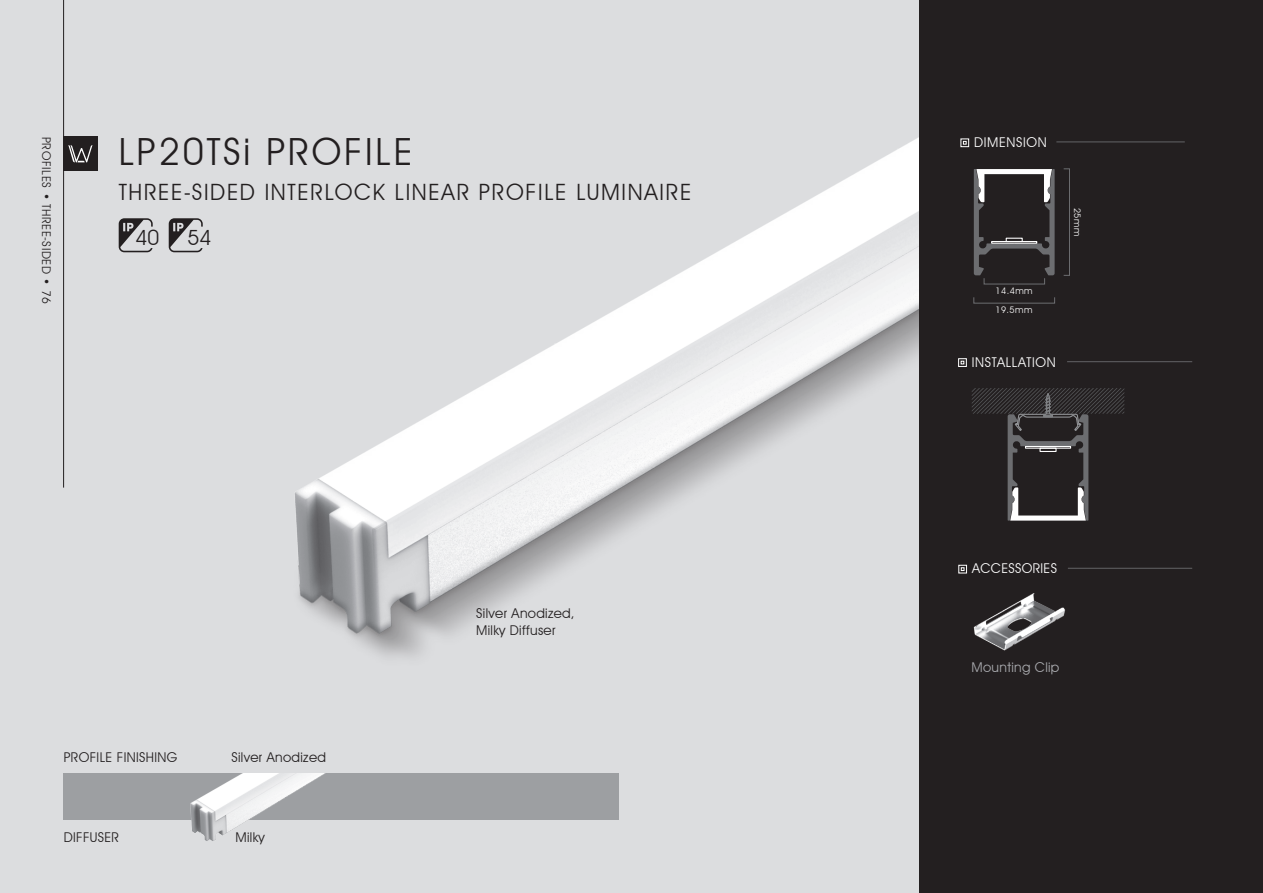
<style>
.page{position:relative;width:1263px;height:893px;background:#dcdddf}
.page>*{position:absolute;margin:0;border:0;box-sizing:border-box;transform-origin:0 0}
.t1{font:37.5px "Avant Garde IT Cby BT";letter-spacing:.075em;color:#231f20}
.t2{font:22.5px "Avant Garde IT Cby BT";letter-spacing:.075em;color:#231f20}
.t3{font:21px "Avant Garde IT Cby BT";color:#231f20}
.t4{font:13.5px/16.2px "Avant Garde IT Cby BT";letter-spacing:.025em;color:#231f20}
.t5{font:13.5px "Avant Garde IT Cby BT";letter-spacing:.05em;color:#fff}
.t6{font:13.5px "Avant Garde IT Cby BT";letter-spacing:.025em;color:#a8a9ad}
.t7{font:13.5px "Avant Garde IT Cby BT";letter-spacing:.025em;color:#fff}
.t8{font:12px "Avant Garde IT Cby BT";letter-spacing:.05em;color:#231f20}
.t9{font:9px "Avant Garde IT Cby BT";letter-spacing:.055em;color:#fff}
</style>
<div class="page">
<div style="left:918px;top:0;width:345px;height:893px;background:#231f20"></div>
<hr style="left:63px;top:0;width:1px;height:488px;background:#231f20">
<div style="left:63px;top:137px;width:34px;height:34px;background:#231f20"></div>
<svg style="left:68px;top:145px;width:24px;height:18px"></svg>
<div style="left:64px;top:773px;width:555px;height:47px;background:#9d9fa2"></div>
<img style="left:190px;top:773px;width:136px;height:68px">
<img style="left:973px;top:593px;width:93px;height:58px">
<div style="left:958px;top:565px;width:9px;height:8px;border:1px solid #fff"></div>
<hr style="left:1068px;top:568px;width:124px;height:1px;background:#636366">
<div style="left:1063px;top:168px;width:7px;height:108px;border:1px solid #6c6d70"></div>
<div style="left:973px;top:297px;width:82px;height:6px;border:1px solid #6c6d70"></div>
<div style="left:984px;top:278px;width:61px;height:6px;border:1px solid #6c6d70"></div>
<svg style="left:974px;top:169px;width:80px;height:106px"></svg>
<div style="left:991px;top:241px;width:46px;height:3px;border:1px solid #fff"></div>
<div style="left:1006px;top:238px;width:17px;height:4px;border:1px solid #fff"></div>
<svg style="left:972px;top:388px;width:152px;height:133px"></svg>
<div style="left:958px;top:358px;width:9px;height:9px;border:1px solid #fff"></div>
<hr style="left:1067px;top:361px;width:125px;height:1px;background:#636366">
<svg style="left:169px;top:220px;width:1px;height:30px"></svg>
<svg style="left:119px;top:218px;width:34px;height:34px"></svg>
<img style="left:170px;top:138px;width:748px;height:519px">
<div style="left:960px;top:139px;width:9px;height:8px;border:1px solid #fff"></div>
<hr style="left:1056px;top:142px;width:129px;height:1px;background:#636366">
<p class="t8" style="left:54px;top:137px;width:168px;rotate:90deg">PROFILES • THREE-SIDED • 76</p>
<p class="t1" style="left:119px;top:129px;width:295px">LP20TSi PROFILE</p>
<p class="t2" style="left:119px;top:178px;width:574px">THREE-SIDED INTERLOCK LINEAR PROFILE LUMINAIRE</p>
<p class="t3" style="left:136px;top:224px;width:25px">40</p>
<p class="t3" style="left:188px;top:224px;width:25px">54</p>
<p class="t4" style="left:64px;top:749px;width:115px">PROFILE FINISHING</p>
<p class="t4" style="left:64px;top:829px;width:57px">DIFFUSER</p>
<p class="t4" style="left:231px;top:749px;width:96px">Silver Anodized</p>
<p class="t4" style="left:236px;top:829px;width:31px">Milky</p>
<p class="t4" style="left:476px;top:605px;width:100px">Silver Anodized,<br>Milky Diffuser</p>
<p class="t5" style="left:974px;top:134px;width:74px">DIMENSION</p>
<p class="t9" style="left:1083px;top:208px;width:30px;rotate:90deg">25mm</p>
<p class="t9" style="left:995px;top:285px;width:39px">14.4mm</p>
<p class="t9" style="left:995px;top:305px;width:39px">19.5mm</p>
<p class="t5" style="left:972px;top:354px;width:85px">INSTALLATION</p>
<p class="t7" style="left:972px;top:560px;width:86px">ACCESSORIES</p>
<p class="t6" style="left:971px;top:659px;width:89px">Mounting Clip</p>
</div>
